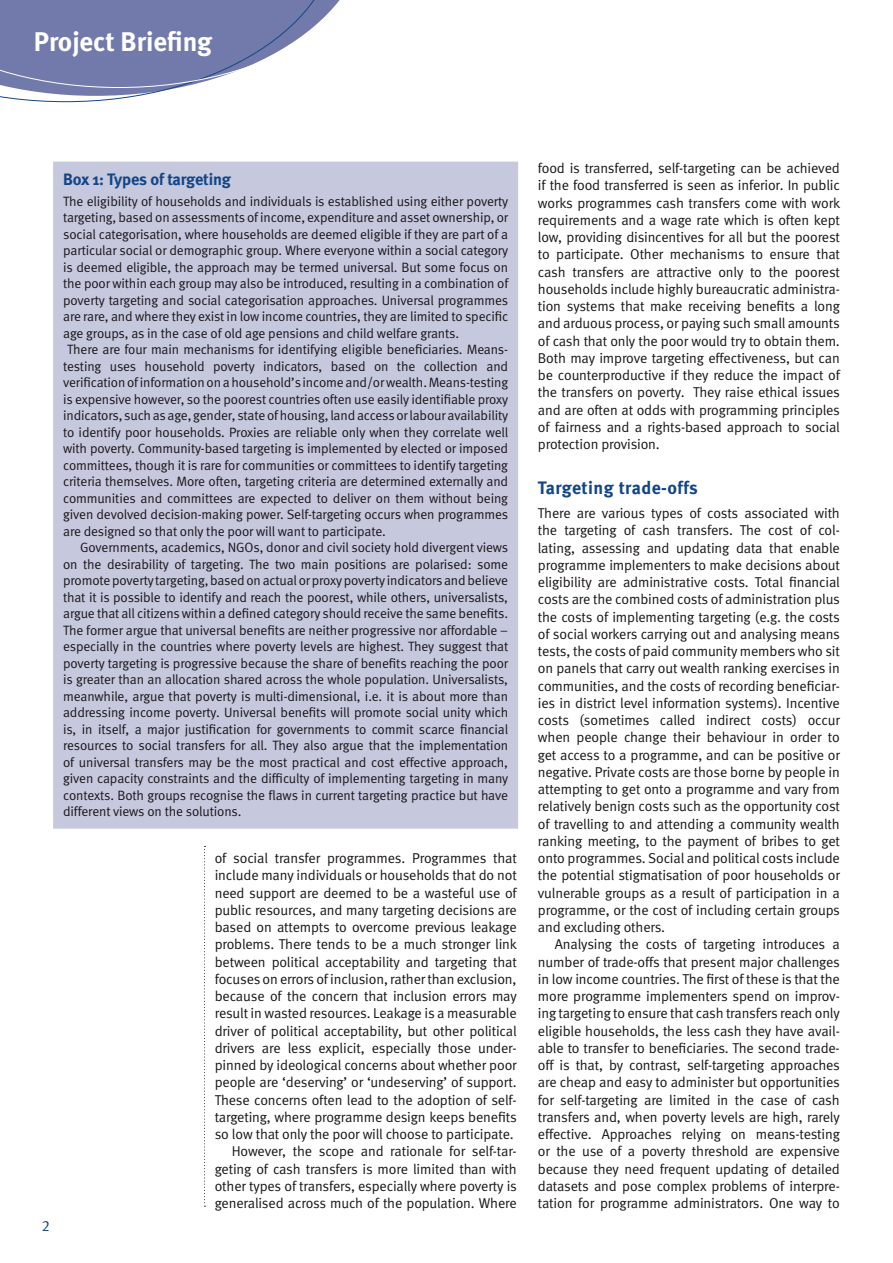
<style>
.page{position:relative;width:893px;height:1263px;background:#fff}
.page>*{position:absolute;margin:0;border:0;box-sizing:border-box;transform-origin:0 0}
.main_strap{font:700 27px "Meta";color:#fff}
._4_Subhead{font:700 18px "Meta";letter-spacing:.025em;color:#134687}
.b3_Box_head{font:700 16.5px "Meta";letter-spacing:-.015em;color:#134687}
.t1{font:15px "Meta Normal Expert";color:#134687}
._1_Body_text{font:14.25px/17.2px "Meta Normal";letter-spacing:-.01em;color:#1a161a;text-align:justify}
._2_Body_no_indent{font:14.25px/17.2px "Meta Normal";letter-spacing:-.01em;color:#1a161a;text-align:justify}
.b2_Box_text_no_inden{font:13.5px/16.5px "Meta Normal";letter-spacing:-.01em;color:#1a161a;text-align:justify}
.b1_Box_text{font:13.5px/16.5px "Meta Normal";letter-spacing:-.01em;color:#1a161a;text-align:justify}
</style>
<div class="page">
<svg style="left:0;top:0;width:340px;height:102px"></svg>
<svg style="left:204px;top:846px;width:1px;height:361px"></svg>
<div style="left:54px;top:162px;width:463px;height:666px;background:#c6c8dd"></div>
<div style="left:53px;top:162px;width:465px;height:667px;border:2px solid #c6c8dd"></div>
<p class="main_strap" style="left:34px;top:25px;width:180px">Project Briefing</p>
<p class="t1" style="left:42px;top:1218px;width:9px">2</p>
<p class="b3_Box_head" style="left:63px;top:169px;width:169px">Box 1: Types of targeting</p>
<p class="b2_Box_text_no_inden" style="left:63px;top:193px;width:447px">The eligibility of households and individuals is established using either poverty targeting, based on assessments of income, expenditure and asset ownership, or social categorisation, where households are deemed eligible if they are part of a particular social or demographic group. Where everyone within a social category is deemed eligible, the approach may be termed universal. But some focus on the poor within each group may also be introduced, resulting in a combination of poverty targeting and social categorisation approaches. Universal programmes are rare, and where they exist in low income countries, they are limited to specific age groups, as in the case of old age pensions and child welfare grants.</p>
<p class="b2_Box_text_no_inden" style="left:63px;top:341px;width:447px;text-indent:4px">There are four main mechanisms for identifying eligible beneficiaries. Means&shy;testing uses household poverty indicators, based on the collection and verification of information on a household’s income and/or wealth. Means-testing is expensive however, so the poorest countries often use easily identifiable proxy indicators, such as age, gender, state of housing, land access or labour availability to identify poor households. Proxies are reliable only when they correlate well with poverty. Community-based targeting is implemented by elected or imposed committees, though it is rare for communities or committees to identify targeting criteria themselves. More often, targeting criteria are determined externally and communities and committees are expected to deliver on them without being given devolved decision-making power. Self-targeting occurs when programmes are designed so that only the poor will want to participate.</p>
<p class="b1_Box_text" style="left:63px;top:539px;width:447px;text-indent:17px">Governments, academics, NGOs, donor and civil society hold divergent views on the desirability of targeting. The two main positions are polarised: some promote poverty targeting, based on actual or proxy poverty indicators and believe that it is possible to identify and reach the poorest, while others, universalists, argue that all citizens within a defined category should receive the same benefits.<br>The former argue that universal benefits are neither progressive nor affordable – especially in the countries where poverty levels are highest. They suggest that poverty targeting is progressive because the share of benefits reaching the poor is greater than an allocation shared across the whole population. Universalists, meanwhile, argue that poverty is multi-dimensional, i.e. it is about more than addressing income poverty. Universal benefits will promote social unity which is, in itself, a major justification for governments to commit scarce financial resources to social transfers for all. They also argue that the implementation of universal transfers may be the most practical and cost effective approach, given capacity constraints and the difficulty of implementing targeting in many contexts. Both groups recognise the flaws in current targeting practice but have different views on the solutions.</p>
<p class="_1_Body_text" style="left:215px;top:849px;width:304px">of social transfer programmes. Programmes that include many individuals or households that do not need support are deemed to be a wasteful use of public resources, and many targeting decisions are based on attempts to overcome previous leakage problems. There tends to be a much stronger link between political acceptability and targeting that focuses on errors of inclusion, rather than exclusion, because of the concern that inclusion errors may result in wasted resources. Leakage is a measurable driver of political acceptability, but other political drivers are less explicit, especially those under&shy;pinned by ideological concerns about whether poor people are ‘deserving’ or ‘undeserving’ of support.<br>These concerns often lead to the adoption of self&shy;targeting, where programme design keeps benefits so low that only the poor will choose to participate.</p>
<p class="_1_Body_text" style="left:215px;top:1143px;width:304px;text-indent:17px">However, the scope and rationale for self-tar&shy;geting of cash transfers is more limited than with other types of transfers, especially where poverty is generalised across much of the population. Where</p>
<p class="_1_Body_text" style="left:538px;top:159px;width:304px">food is transferred, self-targeting can be achieved if the food transferred is seen as inferior. In public works programmes cash transfers come with work requirements and a wage rate which is often kept low, providing disincentives for all but the poorest to participate. Other mechanisms to ensure that cash transfers are attractive only to the poorest households include highly bureaucratic administra&shy;tion systems that make receiving benefits a long and arduous process, or paying such small amounts of cash that only the poor would try to obtain them.<br>Both may improve targeting effectiveness, but can be counterproductive if they reduce the impact of the transfers on poverty. They raise ethical issues and are often at odds with programming principles of fairness and a rights-based approach to social protection provision.</p>
<p class="_4_Subhead" style="left:538px;top:476px;width:161px">Targeting trade-offs</p>
<p class="_2_Body_no_indent" style="left:538px;top:504px;width:304px">There are various types of costs associated with the targeting of cash transfers. The cost of col&shy;lating, assessing and updating data that enable programme implementers to make decisions about eligibility are administrative costs. Total financial costs are the combined costs of administration plus the costs of implementing targeting (e.g. the costs of social workers carrying out and analysing means tests, the costs of paid community members who sit on panels that carry out wealth ranking exercises in communities, and the costs of recording beneficiar&shy;ies in district level information systems). Incentive costs (sometimes called indirect costs) occur when people change their behaviour in order to get access to a programme, and can be positive or negative. Private costs are those borne by people in attempting to get onto a programme and vary from relatively benign costs such as the opportunity cost of travelling to and attending a community wealth ranking meeting, to the payment of bribes to get onto programmes. Social and political costs include the potential stigmatisation of poor households or vulnerable groups as a result of participation in a programme, or the cost of including certain groups and excluding others.</p>
<p class="_1_Body_text" style="left:538px;top:936px;width:304px;text-indent:17px">Analysing the costs of targeting introduces a number of trade-offs that present major challenges in low income countries. The first of these is that the more programme implementers spend on improv&shy;ing targeting to ensure that cash transfers reach only eligible households, the less cash they have avail&shy;able to transfer to beneficiaries. The second trade&shy;off is that, by contrast, self-targeting approaches are cheap and easy to administer but opportunities for self-targeting are limited in the case of cash transfers and, when poverty levels are high, rarely effective. Approaches relying on means-testing or the use of a poverty threshold are expensive because they need frequent updating of detailed datasets and pose complex problems of interpre&shy;tation for programme administrators. One way to</p>
</div>
